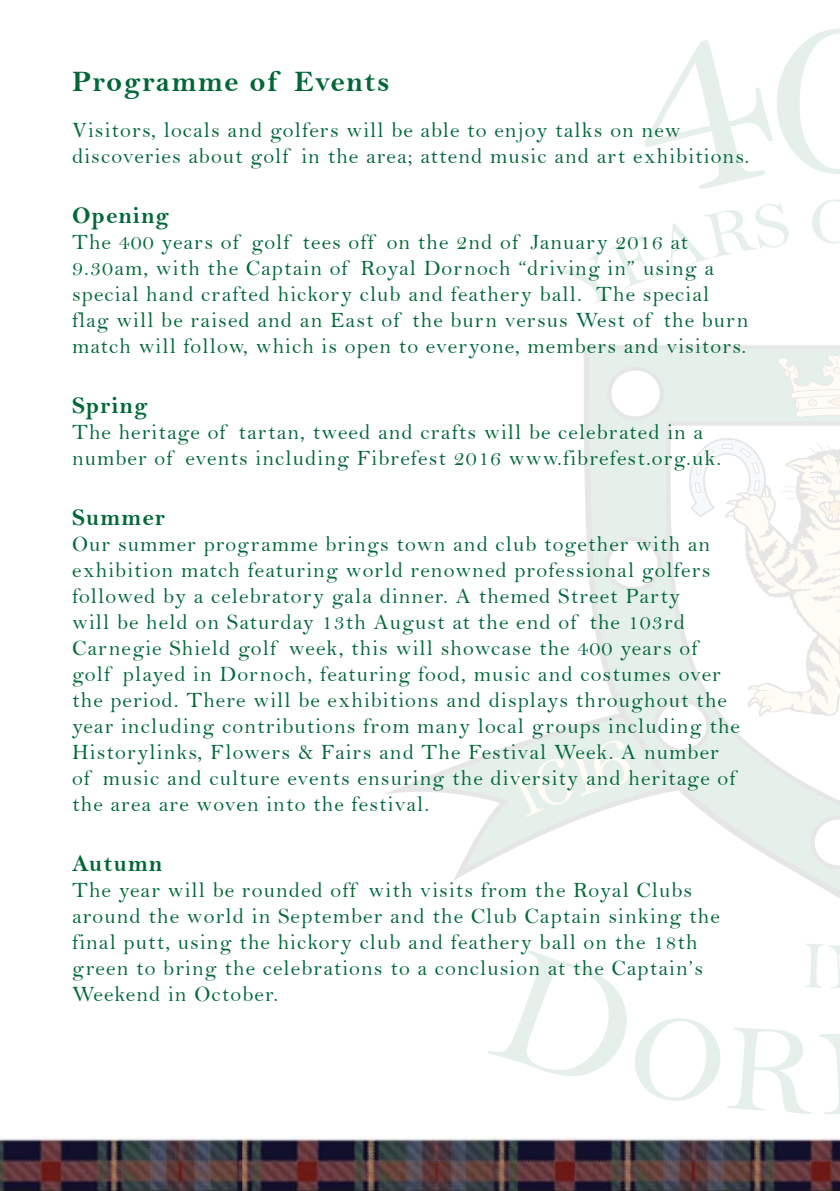
<style>
.page{position:relative;width:840px;height:1191px;background:#fff}
.page>*{position:absolute;margin:0;border:0;box-sizing:border-box;transform-origin:0 0}
.t1{font:30px "Bell MT Bold";letter-spacing:.05em;color:#006837}
.t2{font:24px "Bell MT Bold";letter-spacing:.05em;color:#006837}
.t3{font:22px/26px "Bell";letter-spacing:.05em;color:#006837}
</style>
<div class="page">
<svg style="left:385px;top:723px;width:198px;height:157px"></svg>
<svg style="left:507px;top:740px;width:76px;height:77px"></svg>
<svg style="left:583px;top:345px;width:256px;height:553px"></svg>
<svg style="left:588px;top:349px;width:251px;height:541px;fill:#e6f0eb"></svg>
<svg style="left:665px;top:421px;width:174px;height:384px;background:#e7ecea"></svg>
<svg style="left:670px;top:426px;width:169px;height:374px;fill:#e6f0eb"></svg>
<div style="left:607px;top:366px;width:56px;height:54px;background:#e6e6e6;border-radius:50%"></div>
<div style="left:611px;top:370px;width:48px;height:46px;background:#fff;border-radius:50%"></div>
<div style="left:604px;top:537px;width:57px;height:54px;background:#e6e6e6;border-radius:50%"></div>
<div style="left:609px;top:541px;width:48px;height:46px;background:#fff;border-radius:50%"></div>
<div style="left:653px;top:699px;width:57px;height:54px;background:#e6e6e6;border-radius:50%"></div>
<div style="left:657px;top:703px;width:48px;height:45px;background:#fff;border-radius:50%"></div>
<svg style="left:810px;top:815px;width:29px;height:54px"></svg>
<svg style="left:777px;top:353px;width:62px;height:65px"></svg>
<svg style="left:688px;top:438px;width:152px;height:322px"></svg>
<svg style="left:561px;top:203px;width:227px;height:101px"></svg>
<svg style="left:812px;top:199px;width:27px;height:45px"></svg>
<svg style="left:644px;top:28px;width:195px;height:161px"></svg>
<svg style="left:488px;top:944px;width:351px;height:170px"></svg>
<img style="left:0;top:1138px;width:839px;height:53px">
<h1 class="t1" style="left:72px;top:64px;width:319px">Programme of Events</h1>
<p class="t3" style="left:72px;top:117px;width:678px">Visitors, locals and golfers will be able to enjoy talks on new discoveries about golf in the area; attend music and art exhibitions.</p>
<p class="t2" style="left:72px;top:201px;width:98px">Opening</p>
<p class="t3" style="left:72px;top:229px;width:677px">The 400 years of golf tees off on the 2nd of January 2016 at 9.30am, with the Captain of Royal Dornoch “driving in” using a special hand crafted hickory club and feathery ball. The special flag will be raised and an East of the burn versus West of the burn match will follow, which is open to everyone, members and visitors.</p>
<p class="t2" style="left:72px;top:391px;width:77px">Spring</p>
<p class="t3" style="left:72px;top:419px;width:650px">The heritage of tartan, tweed and crafts will be celebrated in a number of events including Fibrefest 2016 www.fibrefest.org.uk.</p>
<p class="t2" style="left:72px;top:503px;width:94px">Summer</p>
<p class="t3" style="left:72px;top:531px;width:669px">Our summer programme brings town and club together with an exhibition match featuring world renowned professional golfers followed by a celebratory gala dinner. A themed Street Party<br>will be held on Saturday 13th August at the end of the 103rd Carnegie Shield golf week, this will showcase the 400 years of golf played in Dornoch, featuring food, music and costumes over the period. There will be exhibitions and displays throughout the year including contributions from many local groups including the Historylinks, Flowers &amp; Fairs and The Festival Week. A number of music and culture events ensuring the diversity and heritage of the area are woven into the festival.</p>
<p class="t2" style="left:72px;top:849px;width:92px">Autumn</p>
<p class="t3" style="left:72px;top:877px;width:649px">The year will be rounded off with visits from the Royal Clubs around the world in September and the Club Captain sinking the final putt, using the hickory club and feathery ball on the 18th green to bring the celebrations to a conclusion at the Captain’s Weekend in October.</p>
</div>
